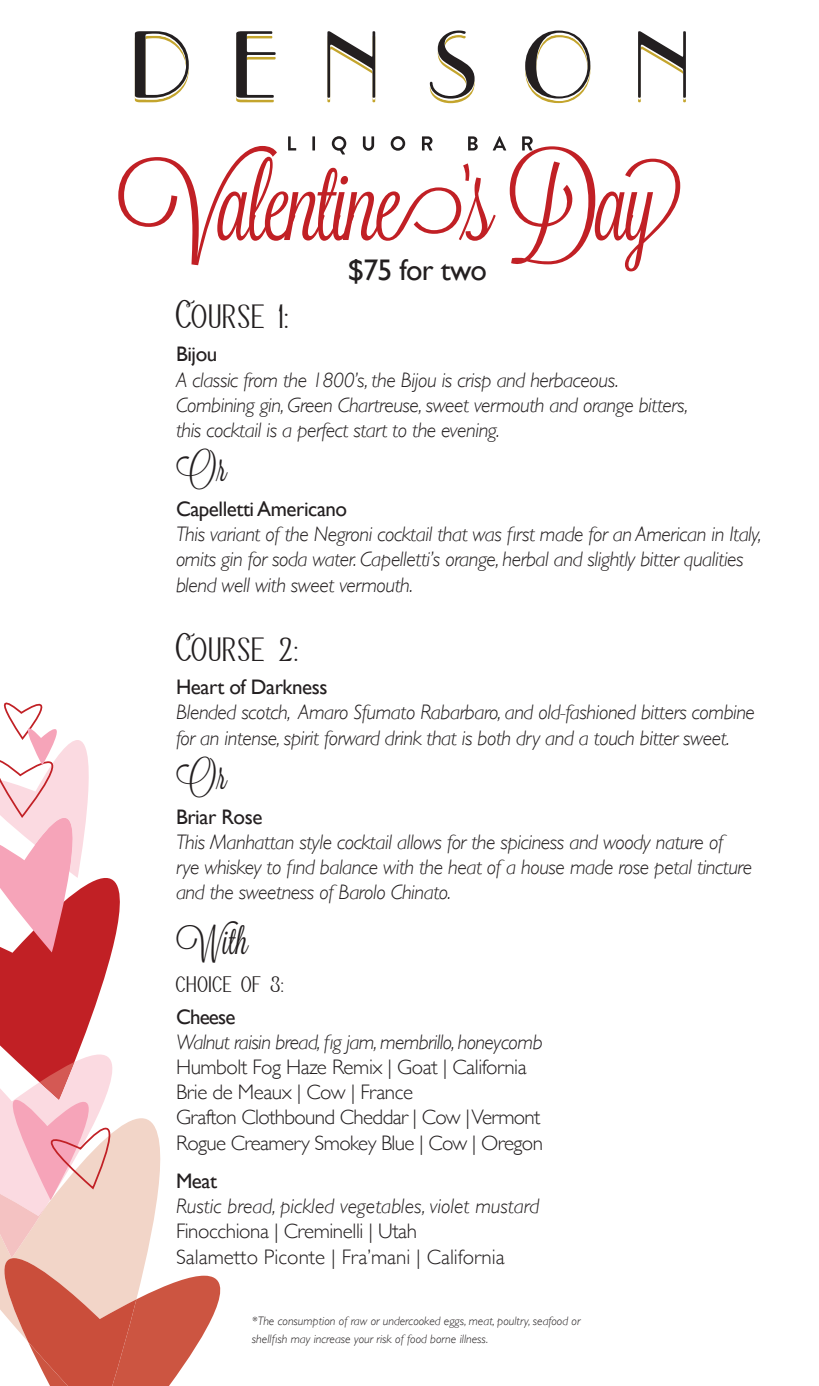
<style>
.page{position:relative;width:819px;height:1386px;background:#fff}
.page>*{position:absolute;margin:0;border:0;box-sizing:border-box;transform-origin:0 0}
.t1{font:105px "Lavanderia";letter-spacing:-.04em;color:#c12025}
.t2{font:36.75px "The Bravery Lite Ver.";color:#231f20}
.t3{font:36.75px "Lavanderia";color:#231f20}
.t4{font:29.75px "Gill Sans";letter-spacing:-.02em;color:#231f20}
.t5{font:24.5px "The Bravery Lite Ver.";color:#231f20}
.t6{font:italic 300 21px/25.2px "Gill Sans";letter-spacing:-.02em;color:#231f20}
.t7{font:300 21px/25.2px "Gill Sans";letter-spacing:-.02em;color:#231f20}
.t8{font:300 21px/25.2px "Gill Sans";color:#231f20}
.t9{font:21px "Gill Sans";letter-spacing:-.02em;color:#231f20}
.t10{font:italic 300 21px "Gill Sans";color:#231f20}
.t11{font:italic 300 12.25px/17.5px "Gill Sans";color:#231f20}
</style>
<div class="page">
<svg style="left:0;top:880px;width:120px;height:152px;fill:#c12025"></svg>
<svg style="left:0;top:1032px;width:221px;height:354px"></svg>
<svg style="left:0;top:702px;width:113px;height:250px"></svg>
<svg style="left:288px;top:136px;width:8px;height:15px"></svg>
<hr style="left:312px;top:136px;width:3px;height:15px;background:#231f20">
<svg style="left:332px;top:136px;width:14px;height:19px"></svg>
<svg style="left:363px;top:136px;width:11px;height:15px"></svg>
<svg style="left:391px;top:136px;width:14px;height:15px"></svg>
<svg style="left:422px;top:136px;width:11px;height:15px"></svg>
<svg style="left:468px;top:136px;width:10px;height:15px"></svg>
<svg style="left:493px;top:136px;width:13px;height:15px"></svg>
<svg style="left:522px;top:136px;width:11px;height:15px"></svg>
<svg style="left:135px;top:31px;width:54px;height:71px"></svg>
<svg style="left:236px;top:31px;width:40px;height:71px"></svg>
<svg style="left:327px;top:31px;width:48px;height:71px"></svg>
<svg style="left:430px;top:30px;width:45px;height:73px"></svg>
<svg style="left:525px;top:31px;width:65px;height:72px"></svg>
<svg style="left:638px;top:31px;width:48px;height:71px"></svg>
<h1 class="t1" style="left:118px;top:142px;width:565px">Valentine’s Day</h1>
<h3 class="t4" style="left:348px;top:252px;width:140px">$75 for two</h3>
<h2 class="t2" style="left:176px;top:297px;width:116px">COURSE 1:</h2>
<p class="t9" style="left:176px;top:342px;width:43px">Bijou</p>
<p class="t6" style="left:176px;top:367px;width:514px">A classic from the 1800’s, the Bijou is crisp and herbaceous.<br>Combining gin, Green Chartreuse, sweet vermouth and orange bitters, this cocktail is a perfect start to the evening.</p>
<h2 class="t3" style="left:176px;top:447px;width:53px">Or</h2>
<p class="t9" style="left:176px;top:497px;width:173px">Capelletti Americano</p>
<p class="t6" style="left:176px;top:522px;width:587px">This variant of the Negroni cocktail that was first made for an American in Italy, omits gin for soda water. Capelletti’s orange, herbal and slightly bitter qualities blend well with sweet vermouth.</p>
<h2 class="t2" style="left:176px;top:630px;width:125px">COURSE 2:</h2>
<p class="t9" style="left:176px;top:675px;width:153px">Heart of Darkness</p>
<p class="t6" style="left:176px;top:700px;width:581px">Blended scotch, Amaro Sfumato Rabarbaro, and old-fashioned bitters combine for an intense, spirit forward drink that is both dry and a touch bitter sweet.</p>
<h2 class="t3" style="left:176px;top:754px;width:53px">Or</h2>
<p class="t9" style="left:176px;top:804px;width:88px">Briar Rose</p>
<p class="t6" style="left:176px;top:829px;width:578px">This Manhattan style cocktail allows for the spiciness and woody nature of<br>rye whiskey to find balance with the heat of a house made rose petal tincture and the sweetness of Barolo Chinato.</p>
<h2 class="t3" style="left:176px;top:919px;width:74px">With</h2>
<p class="t5" style="left:176px;top:972px;width:110px">CHOICE OF 3:</p>
<p class="t9" style="left:176px;top:1004px;width:61px">Cheese</p>
<p class="t6" style="left:176px;top:1029px;width:368px">Walnut raisin bread, fig jam, membrillo, honeycomb</p>
<p class="t7" style="left:176px;top:1053px;width:368px">Humbolt Fog Haze Remix | Goat | California Brie de Meaux | Cow | France<br>Grafton Clothbound Cheddar | Cow | Vermont Rogue Creamery Smokey Blue | Cow | Oregon</p>
<p class="t9" style="left:176px;top:1169px;width:43px">Meat</p>
<p class="t10" style="left:176px;top:1194px;width:365px">Rustic bread, pickled vegetables, violet mustard</p>
<p class="t8" style="left:176px;top:1218px;width:330px">Finocchiona | Creminelli | Utah<br>Salametto Piconte | Fra’mani | California</p>
<p class="t11" style="left:252px;top:1313px;width:330px">*The consumption of raw or undercooked eggs, meat, poultry, seafood or shellfish may increase your risk of food borne illness.</p>
</div>
